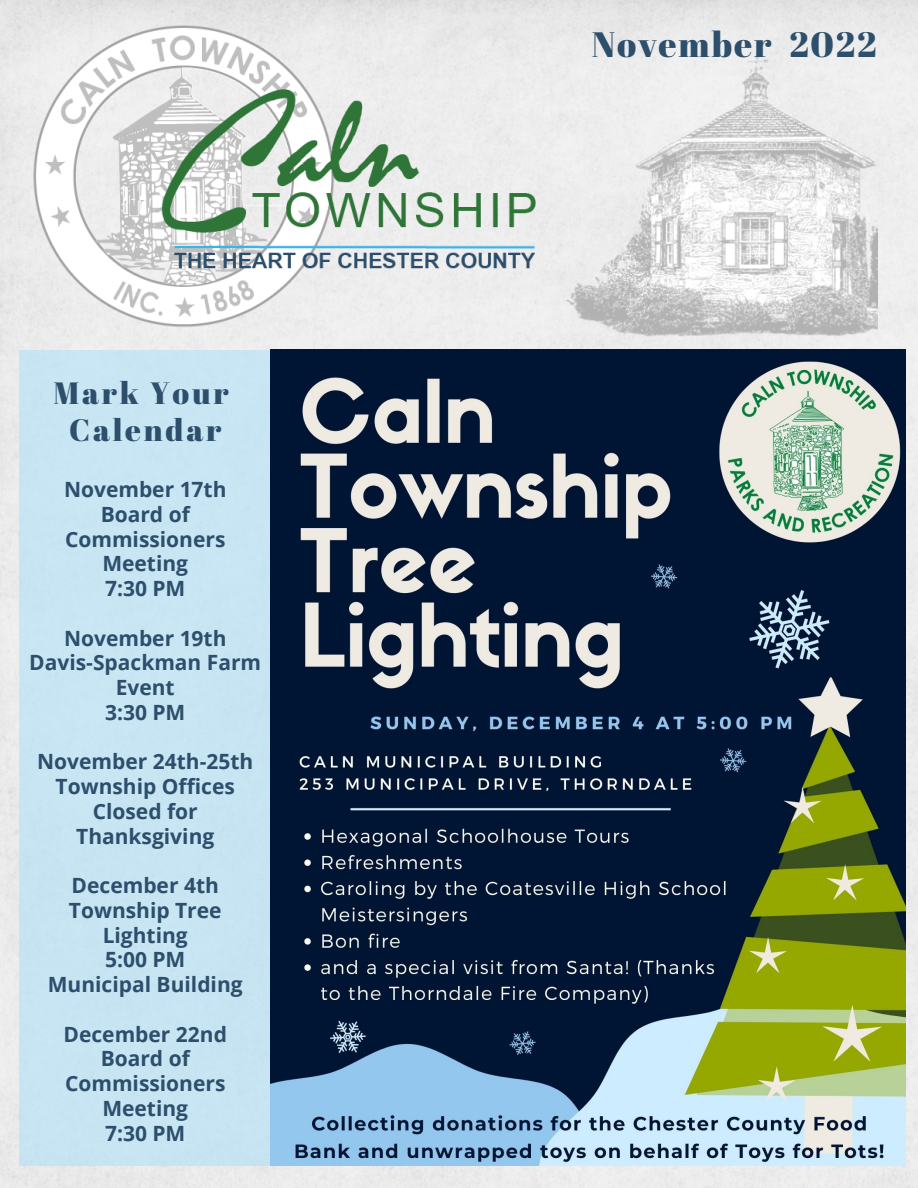
<style>
.page{position:relative;width:918px;height:1188px;background:#fff}
.page>*{position:absolute;margin:0;border:0;box-sizing:border-box;transform-origin:0 0}
.t1{font:35.25px "Abril Fatface";letter-spacing:.05em;color:#2d4f6c}
.t2{font:30.75px/37.2px "Abril Fatface";letter-spacing:.09em;color:#2d4f6c;text-align:center}
.t3{font:700 21px/24.8px "Open Sans";color:#2d4f6c;text-align:center}
</style>
<div class="page">
<img style="left:0;top:0;width:918px;height:1188px">
<div style="left:20px;top:350px;width:251px;height:816px;background:#c8e5f3"></div>
<img style="left:25px;top:8px;width:523px;height:329px">
<img style="left:560px;top:44px;width:317px;height:293px">
<img style="left:271px;top:350px;width:634px;height:816px">
<h2 class="t2" style="left:54px;top:373px;width:177px">Mark Your<br>Calendar</h2>
<p class="t3" style="left:64px;top:477px;width:164px">November 17th<br>Board of<br>Commissioners<br>Meeting<br>7:30 PM</p>
<p class="t3" style="left:29px;top:625px;width:233px">November 19th<br>Davis-Spackman Farm<br>Event<br>3:30 PM</p>
<p class="t3" style="left:37px;top:749px;width:218px">November 24th-25th<br>Township Offices<br>Closed for<br>Thanksgiving</p>
<p class="t3" style="left:48px;top:873px;width:196px">December 4th<br>Township Tree<br>Lighting<br>5:00 PM<br>Municipal Building</p>
<p class="t3" style="left:64px;top:1021px;width:165px">December 22nd<br>Board of<br>Commissioners<br>Meeting<br>7:30 PM</p>
<h1 class="t1" style="left:592px;top:19px;width:286px">November 2022</h1>
</div>
